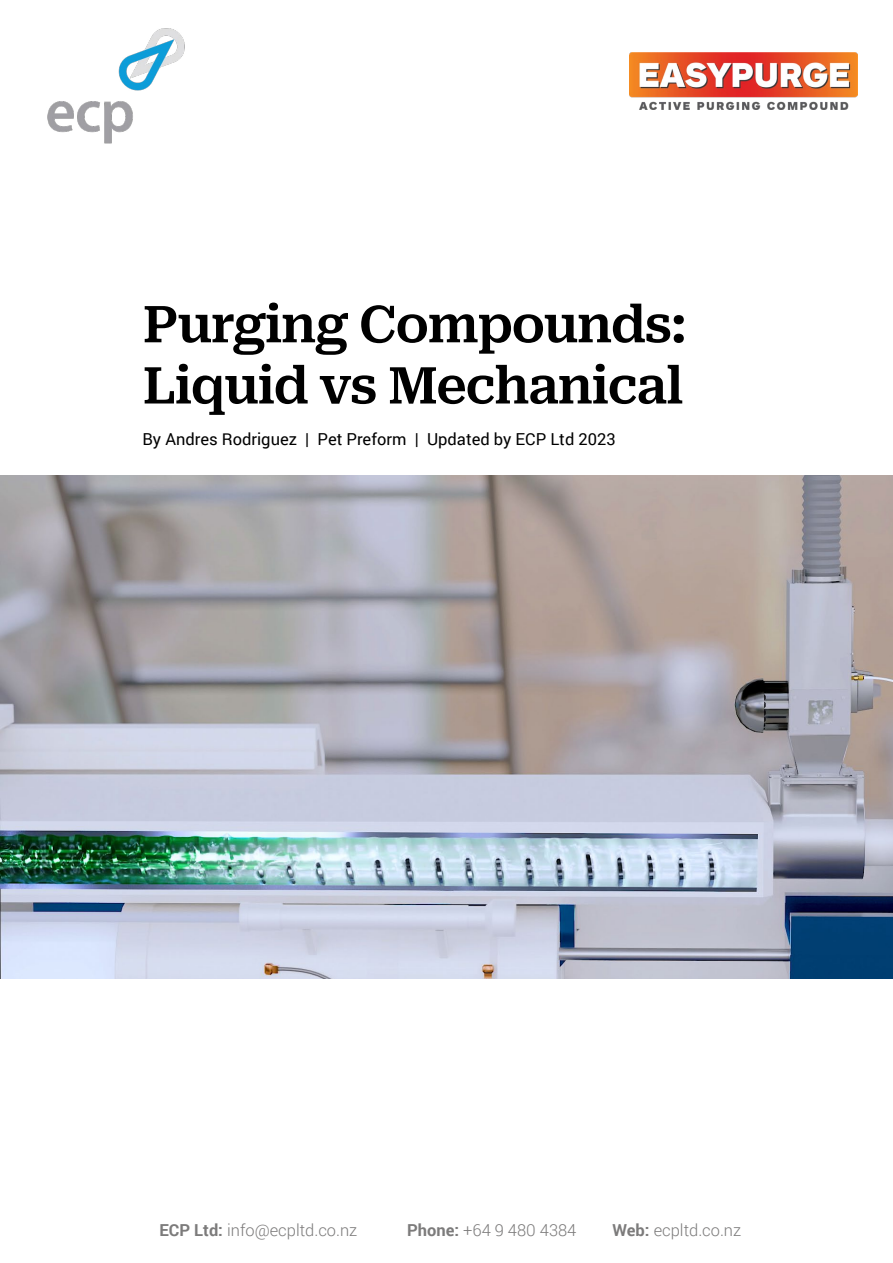
<style>
.page{position:relative;width:893px;height:1263px;background:#fff}
.page>*{position:absolute;margin:0;border:0;box-sizing:border-box;transform-origin:0 0}
.t1{font:600 51px/61.2px "Roboto Serif";letter-spacing:-.03em;color:#000}
.t2{font:300 16.5px "Roboto";color:#7c7b7b}
.t3{font:16.5px "Roboto";color:#000}
.s1{font-weight:700}
</style>
<div class="page">
<img style="left:0;top:476px;width:893px;height:502px">
<img style="left:630px;top:53px;width:227px;height:57px">
<img style="left:47px;top:28px;width:138px;height:116px">
<h1 class="t1" style="left:142px;top:290px;width:546px">Purging Compounds:<br>Liquid vs Mechanical</h1>
<p class="t3" style="left:142px;top:427px;width:475px">By Andres Rodriguez | Pet Preform | Updated by ECP Ltd 2023</p>
<p class="t2" style="left:159px;top:1218px;width:199px"><span class="s1">ECP Ltd:</span> info@ecpltd.co.nz</p>
<p class="t2" style="left:407px;top:1218px;width:171px"><span class="s1">Phone:</span> +64 9 480 4384</p>
<p class="t2" style="left:612px;top:1218px;width:130px"><span class="s1">Web:</span> ecpltd.co.nz</p>
</div>
